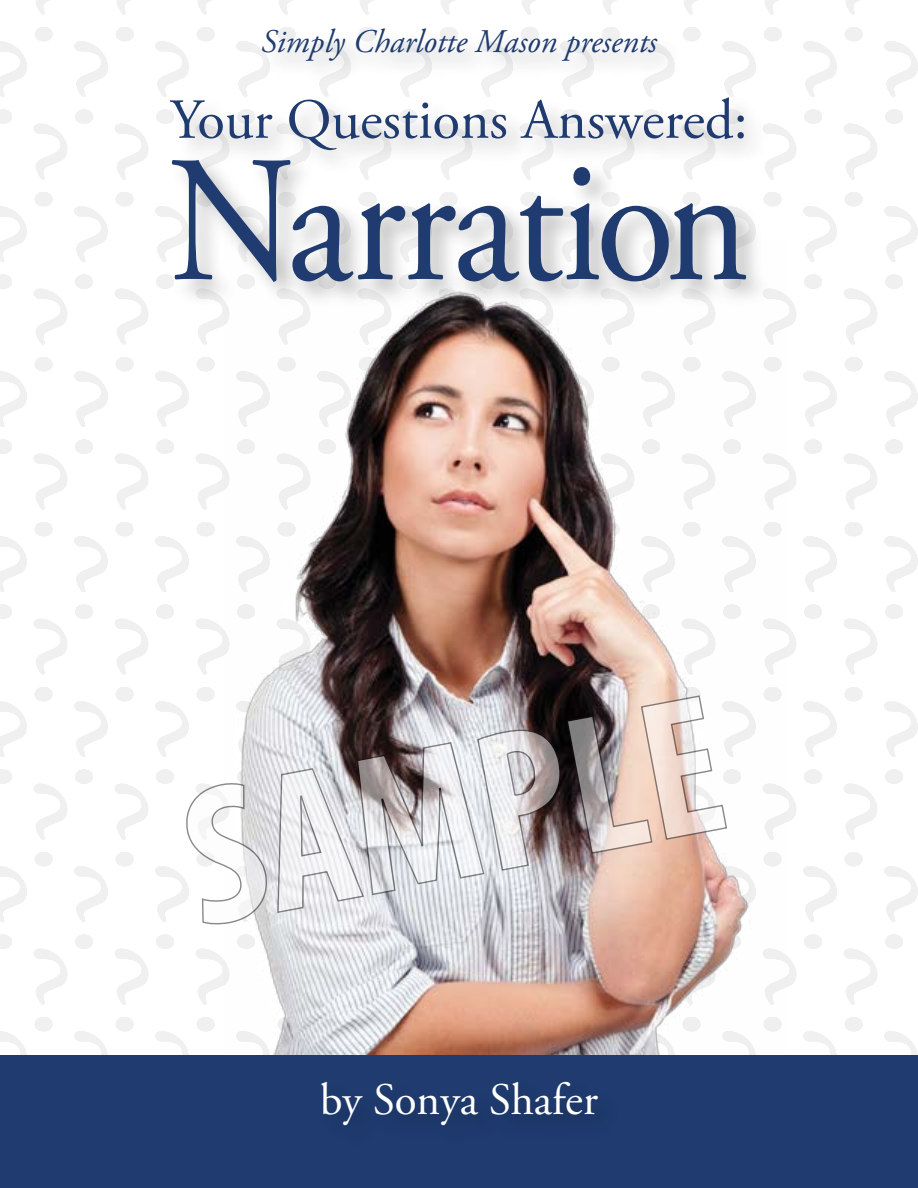
<style>
.page{position:relative;width:918px;height:1188px;background:#fff}
.page>*{position:absolute;margin:0;border:0;box-sizing:border-box;transform-origin:0 0}
.t1{font:179.25px "Adobe Garamond Pro";letter-spacing:-.02em;color:#1f3b6f;scale:.9 1}
.t2{font:56.4px "Adobe Garamond Pro";color:#1f3b6f}
.t3{font:45px "Adobe Garamond Pro";color:#fff}
.t4{font:italic 33px "Adobe Garamond Pro";color:#1f3b6f}
</style>
<div class="page">
<div style="left:0;top:0;width:918px;height:1188px;background:linear-gradient(to right,#fdfdfd,#fdfdfe)"></div>
<img style="left:225px;top:376px;width:561px;height:680px">
<img style="left:0;top:125px;width:918px;height:251px">
<img style="left:0;top:13px;width:918px;height:112px">
<div style="left:0;top:1056px;width:918px;height:132px;background:#1f3b6f"></div>
<svg style="left:186px;top:783px;width:81px;height:141px"></svg>
<svg style="left:277px;top:695px;width:450px;height:218px"></svg>
<p class="t4" style="left:261px;top:22px;width:397px">Simply Charlotte Mason presents</p>
<h2 class="t2" style="left:170px;top:86px;width:579px">Your Questions Answered:</h2>
<h1 class="t1" style="left:169px;top:115px;width:647px">Narration</h1>
<h3 class="t3" style="left:320px;top:1072px;width:279px">by Sonya Shafer</h3>
</div>
